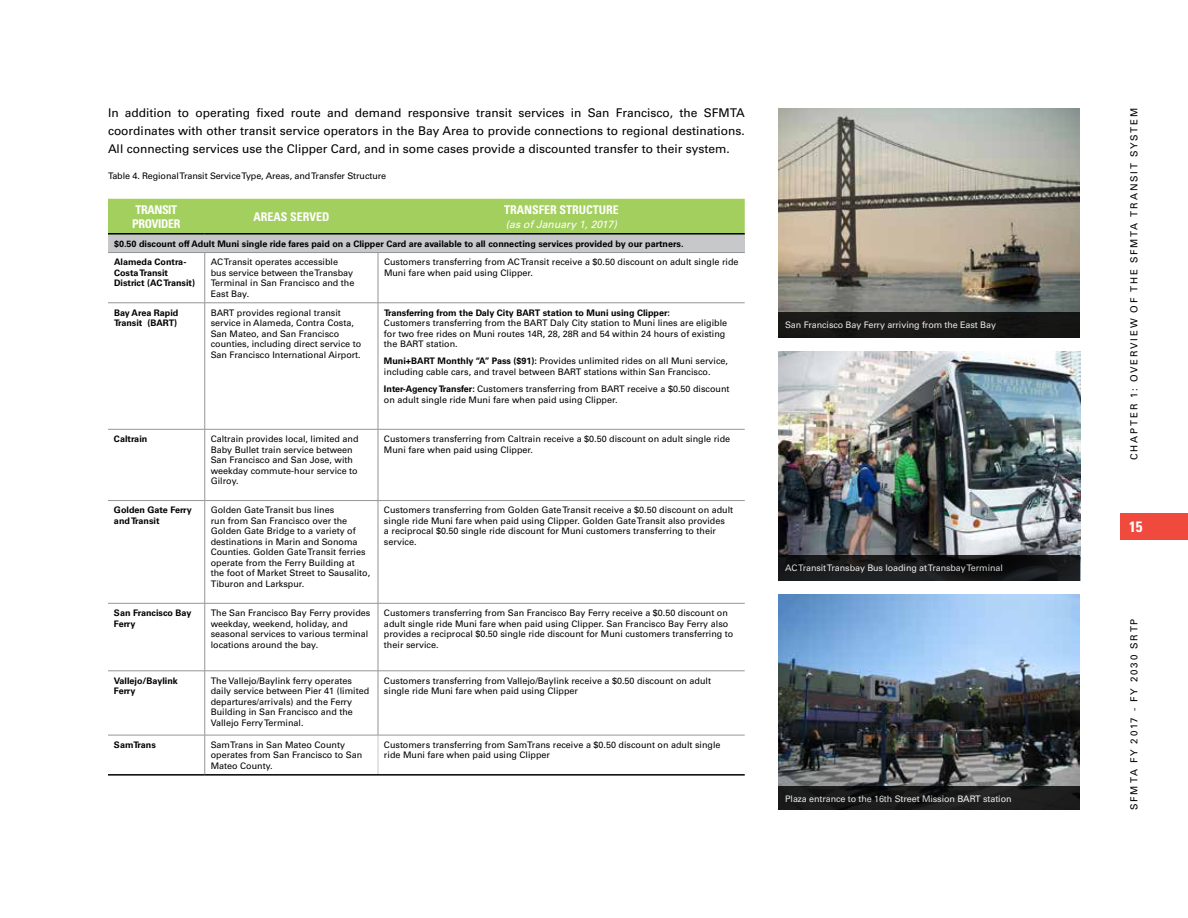
<style>
.page{position:relative;width:1188px;height:918px;background:#fff}
.page>*{position:absolute;margin:0;border:0;box-sizing:border-box;transform-origin:0 0}
.t1{font:700 condensed 15px "Univers";color:#fff}
.t2{font:12px/18px "Univers";color:#000;text-align:justify}
.t3{font:700 condensed 12px "Univers";color:#fff}
.t4{font:700 condensed 12px/13.5px "Univers";letter-spacing:-.03em;color:#fff}
.t5{font:italic 10.5px "Univers";color:#fff}
.t6{font:9.75px "Univers";letter-spacing:.185em;color:#000}
.t7{font:9px/10.5px "Univers";color:#000}
.t8{font:700 9px/10.5px "Univers";color:#000}
.t9{font:9px "Univers";letter-spacing:-.01em;color:#fff}
.s1{font-weight:700}
</style>
<div class="page">
<div style="left:1120px;top:513px;width:68px;height:27px;background:#f0493e"></div>
<div style="left:108px;top:199px;width:637px;height:34px;background:#a3cf5e"></div>
<div style="left:108px;top:234px;width:637px;height:19px;background:#c7c8ca"></div>
<hr style="left:108px;top:252px;width:97px;height:1px;background:#939598">
<hr style="left:205px;top:252px;width:173px;height:1px;background:#939598">
<hr style="left:108px;top:671px;width:97px;height:1px;background:#939598">
<hr style="left:108px;top:735px;width:97px;height:1px;background:#939598">
<hr style="left:378px;top:671px;width:367px;height:1px;background:#939598">
<hr style="left:378px;top:735px;width:367px;height:1px;background:#939598">
<hr style="left:378px;top:252px;width:367px;height:1px;background:#939598">
<hr style="left:378px;top:735px;width:1px;height:39px;background:#c7c8ca">
<hr style="left:108px;top:233px;width:97px;height:2px;background:#000">
<hr style="left:205px;top:233px;width:173px;height:2px;background:#000">
<hr style="left:378px;top:233px;width:367px;height:2px;background:#000">
<hr style="left:108px;top:774px;width:97px;height:2px;background:#000">
<hr style="left:205px;top:774px;width:173px;height:2px;background:#000">
<hr style="left:378px;top:774px;width:367px;height:2px;background:#000">
<hr style="left:204px;top:253px;width:1px;height:50px;background:#939598">
<hr style="left:378px;top:253px;width:1px;height:50px;background:#939598">
<hr style="left:108px;top:303px;width:97px;height:1px;background:#939598">
<hr style="left:205px;top:303px;width:173px;height:1px;background:#939598">
<hr style="left:204px;top:303px;width:1px;height:126px;background:#939598">
<hr style="left:378px;top:303px;width:367px;height:1px;background:#939598">
<hr style="left:378px;top:303px;width:1px;height:126px;background:#939598">
<hr style="left:108px;top:429px;width:97px;height:1px;background:#939598">
<hr style="left:205px;top:429px;width:173px;height:1px;background:#939598">
<hr style="left:204px;top:429px;width:1px;height:71px;background:#939598">
<hr style="left:378px;top:429px;width:367px;height:1px;background:#939598">
<hr style="left:378px;top:429px;width:1px;height:71px;background:#939598">
<hr style="left:108px;top:500px;width:97px;height:1px;background:#939598">
<hr style="left:205px;top:500px;width:173px;height:1px;background:#939598">
<hr style="left:204px;top:501px;width:1px;height:102px;background:#939598">
<hr style="left:378px;top:500px;width:367px;height:1px;background:#939598">
<hr style="left:378px;top:501px;width:1px;height:102px;background:#939598">
<hr style="left:108px;top:603px;width:97px;height:1px;background:#939598">
<hr style="left:205px;top:603px;width:173px;height:1px;background:#939598">
<hr style="left:204px;top:603px;width:1px;height:68px;background:#939598">
<hr style="left:378px;top:603px;width:367px;height:1px;background:#939598">
<hr style="left:378px;top:603px;width:1px;height:68px;background:#939598">
<hr style="left:204px;top:671px;width:1px;height:64px;background:#939598">
<hr style="left:378px;top:671px;width:1px;height:64px;background:#939598">
<hr style="left:205px;top:671px;width:173px;height:1px;background:#939598">
<hr style="left:205px;top:735px;width:173px;height:1px;background:#939598">
<hr style="left:204px;top:735px;width:1px;height:39px;background:#939598">
<img style="left:779px;top:351px;width:301px;height:204px">
<img style="left:778px;top:108px;width:302px;height:204px">
<svg style="left:778px;top:555px;width:302px;height:25px;background:#151618"></svg>
<div style="left:778px;top:312px;width:302px;height:26px;background:#191917"></div>
<img style="left:778px;top:594px;width:302px;height:192px">
<svg style="left:778px;top:786px;width:302px;height:24px;background:#1a1a1a"></svg>
<p class="t2" style="left:108px;top:104px;width:638px">In addition to operating fixed route and demand responsive transit services in San Francisco, the SFMTA coordinates with other transit service operators in the Bay Area to provide connections to regional destinations.<br>All connecting services use the Clipper Card, and in some cases provide a discounted transfer to their system.</p>
<p class="t7" style="left:108px;top:171px;width:280px">Table 4. Regional Transit Service Type, Areas, and Transfer Structure</p>
<h2 class="t4" style="left:132px;top:203px;width:50px">TRANSIT<br>PROVIDER</h2>
<h2 class="t3" style="left:253px;top:209px;width:78px">AREAS SERVED</h2>
<h2 class="t3" style="left:504px;top:203px;width:116px">TRANSFER STRUCTURE</h2>
<p class="t5" style="left:506px;top:218px;width:113px">(as of January 1, 2017)</p>
<p class="t8" style="left:114px;top:234px;width:571px;line-height:18.8px">$0.50 discount off Adult Muni single ride fares paid on a Clipper Card are available to all connecting services provided by our partners.<br>Alameda Contra-</p>
<p class="t8" style="left:114px;top:267px;width:83px">Costa Transit<br>District (AC Transit)</p>
<p class="t7" style="left:211px;top:257px;width:145px">AC Transit operates accessible bus service between the Transbay<br>Terminal in San Francisco and the<br>East Bay.</p>
<p class="t7" style="left:384px;top:257px;width:356px">Customers transferring from AC Transit receive a $0.50 discount on adult single ride<br>Muni fare when paid using Clipper.</p>
<p class="t8" style="left:114px;top:307px;width:66px">Bay Area Rapid<br>Transit (BART)</p>
<p class="t7" style="left:211px;top:307px;width:152px">BART provides regional transit service in Alameda, Contra Costa, San Mateo, and San Francisco counties, including direct service to San Francisco International Airport.</p>
<p class="t8" style="left:384px;top:307px;width:288px">Transferring from the Daly City BART station to Muni using Clipper:</p>
<p class="t7" style="left:384px;top:318px;width:345px">Customers transferring from the BART Daly City station to Muni lines are eligible for two free rides on Muni routes 14R, 28, 28R and 54 within 24 hours of existing the BART station.</p>
<p class="t7" style="left:384px;top:356px;width:346px"><span class="s1">Muni+BART Monthly “A” Pass ($91):</span> Provides unlimited rides on all Muni service, including cable cars, and travel between BART stations within San Francisco.</p>
<p class="t7" style="left:384px;top:384px;width:347px"><span class="s1">Inter-Agency Transfer:</span> Customers transferring from BART receive a $0.50 discount on adult single ride Muni fare when paid using Clipper.</p>
<p class="t8" style="left:114px;top:434px;width:35px">Caltrain</p>
<p class="t7" style="left:211px;top:434px;width:149px">Caltrain provides local, limited and<br>Baby Bullet train service between<br>San Francisco and San Jose, with weekday commute-hour service to<br>Gilroy.</p>
<p class="t7" style="left:384px;top:434px;width:348px">Customers transferring from Caltrain receive a $0.50 discount on adult single ride<br>Muni fare when paid using Clipper.</p>
<p class="t8" style="left:114px;top:505px;width:79px">Golden Gate Ferry and Transit</p>
<p class="t7" style="left:211px;top:505px;width:161px">Golden Gate Transit bus lines<br>run from San Francisco over the<br>Golden Gate Bridge to a variety of destinations in Marin and Sonoma<br>Counties. Golden Gate Transit ferries operate from the Ferry Building at the foot of Market Street to Sausalito,<br>Tiburon and Larkspur.</p>
<p class="t7" style="left:384px;top:505px;width:351px">Customers transferring from Golden Gate Transit receive a $0.50 discount on adult single ride Muni fare when paid using Clipper. Golden Gate Transit also provides<br>a reciprocal $0.50 single ride discount for Muni customers transferring to their service.</p>
<p class="t8" style="left:114px;top:608px;width:79px">San Francisco Bay<br>Ferry</p>
<p class="t7" style="left:211px;top:608px;width:161px">The San Francisco Bay Ferry provides weekday, weekend, holiday, and seasonal services to various terminal locations around the bay.</p>
<p class="t7" style="left:384px;top:608px;width:351px">Customers transferring from San Francisco Bay Ferry receive a $0.50 discount on adult single ride Muni fare when paid using Clipper. San Francisco Bay Ferry also provides a reciprocal $0.50 single ride discount for Muni customers transferring to their service.</p>
<p class="t8" style="left:114px;top:675px;width:65px">Vallejo/Baylink<br>Ferry</p>
<p class="t7" style="left:211px;top:675px;width:160px">The Vallejo/Baylink ferry operates daily service between Pier 41 (limited departures/arrivals) and the Ferry Building in San Francisco and the Vallejo Ferry Terminal.</p>
<p class="t7" style="left:384px;top:675px;width:329px">Customers transferring from Vallejo/Baylink receive a $0.50 discount on adult single ride Muni fare when paid using Clipper</p>
<p class="t8" style="left:114px;top:740px;width:43px">SamTrans</p>
<p class="t7" style="left:211px;top:740px;width:153px">SamTrans in San Mateo County operates from San Francisco to San<br>Mateo County.</p>
<p class="t7" style="left:384px;top:740px;width:338px">Customers transferring from SamTrans receive a $0.50 discount on adult single ride Muni fare when paid using Clipper</p>
<p class="t9" style="left:785px;top:320px;width:212px">San Francisco Bay Ferry arriving from the East Bay</p>
<p class="t9" style="left:785px;top:563px;width:219px">AC Transit Transbay Bus loading at Transbay Terminal</p>
<p class="t9" style="left:785px;top:793px;width:228px">Plaza entrance to the 16th Street Mission BART station</p>
<p class="t6" style="left:1128px;top:460px;width:354px;rotate:-90deg">CHAPTER 1: OVERVIEW OF THE SFMTA TRANSIT SYSTEM</p>
<h1 class="t1" style="left:1129px;top:518px;width:15px">15</h1>
<p class="t6" style="left:1128px;top:810px;width:193px;rotate:-90deg">SFMTA FY 2017 - FY 2030 SRTP</p>
</div>
